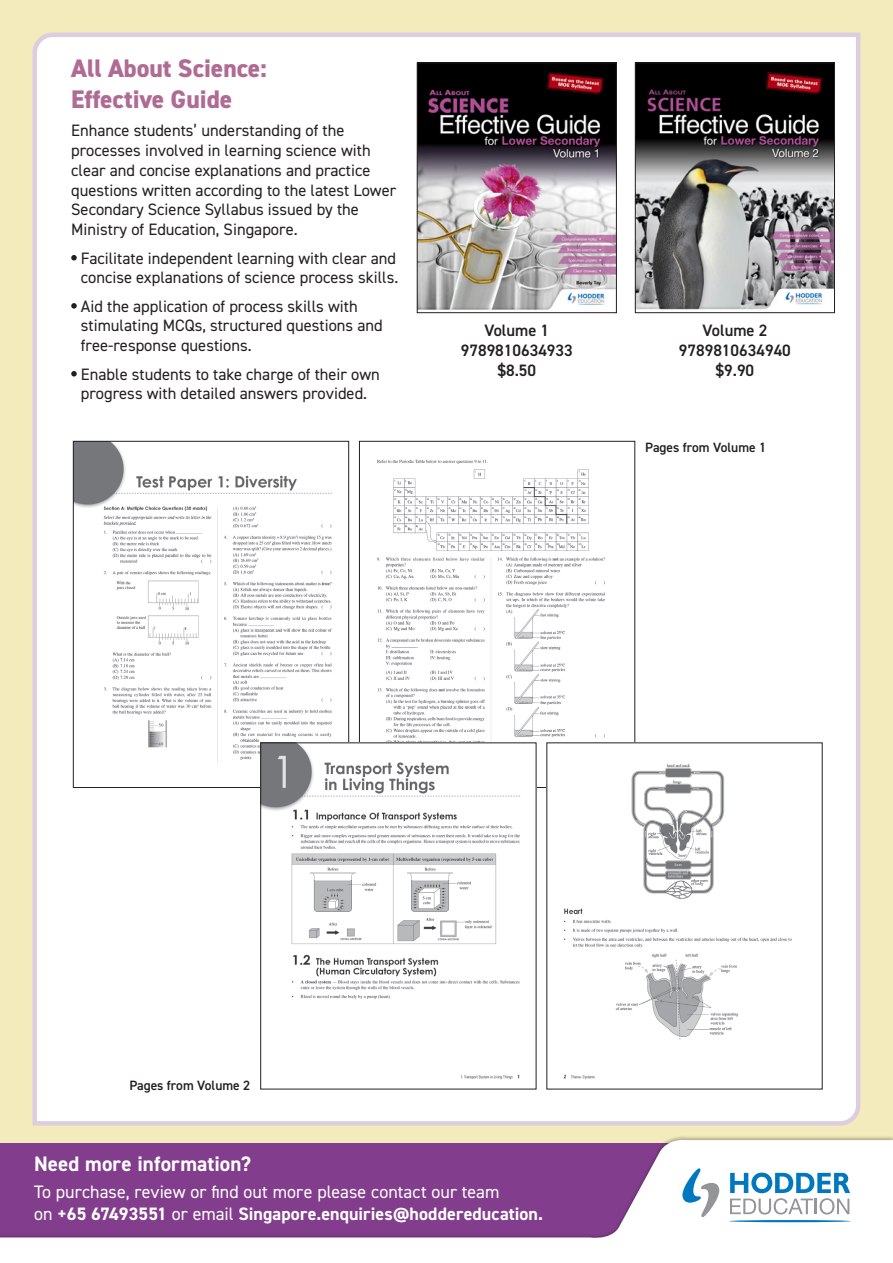
<style>
.page{position:relative;width:893px;height:1263px;background:#fff}
.page>*{position:absolute;margin:0;border:0;box-sizing:border-box;transform-origin:0 0}
.t1{font:800 25.5px/30.6px "DIN2014";color:#b06b94}
.t2{font:700 21px "DIN2014";letter-spacing:.01em;color:#fff}
.t3{font:18px/22.5px "DIN2014";letter-spacing:.005em;color:#fff}
.t4{font:16.5px/19.8px "DIN2014";color:#231f20}
.t5{font:600 16.5px/19.8px "DIN2014";color:#231f20;text-align:center}
.t6{font:600 13.5px "DIN2014";color:#231f20}
.s1{font-weight:700}
</style>
<div class="page">
<div style="left:0;top:0;width:893px;height:1142px;background:#f3ebbb"></div>
<div style="left:32px;top:32px;width:829px;height:1094px;background:#fff"></div>
<svg style="left:71px;top:255px;width:6px;height:5px"></svg>
<svg style="left:71px;top:303px;width:6px;height:6px"></svg>
<svg style="left:71px;top:371px;width:6px;height:5px"></svg>
<img style="left:419px;top:65px;width:196px;height:246px">
<div style="left:417px;top:63px;width:200px;height:250px;border:1px solid #231f20"></div>
<img style="left:75px;top:443px;width:272px;height:343px">
<div style="left:73px;top:441px;width:276px;height:347px;border:1px solid #231f20"></div>
<img style="left:361px;top:443px;width:272px;height:343px">
<img style="left:637px;top:65px;width:196px;height:246px">
<div style="left:635px;top:63px;width:200px;height:250px;border:1px solid #231f20"></div>
<img style="left:262px;top:745px;width:272px;height:342px">
<div style="left:260px;top:743px;width:276px;height:346px;border:1px solid #231f20"></div>
<img style="left:549px;top:745px;width:271px;height:342px">
<svg style="left:0;top:1137px;width:893px;height:101px;fill:#823e8c"></svg>
<svg style="left:730px;top:1172px;width:120px;height:42px"></svg>
<svg style="left:682px;top:1168px;width:37px;height:49px"></svg>
<hr style="left:729px;top:1220px;width:121px;height:2px;background:#0078c0;border-radius:50%">
<p class="t1" style="left:71px;top:53px;width:197px">All About Science:<br>Effective Guide</p>
<p class="t4" style="left:71px;top:120px;width:327px">Enhance students’ understanding of the processes involved in learning science with clear and concise explanations and practice questions written according to the latest Lower Secondary Science Syllabus issued by the Ministry of Education, Singapore.</p>
<p class="t4" style="left:81px;top:248px;width:319px">Facilitate independent learning with clear and concise explanations of science process skills.</p>
<p class="t4" style="left:81px;top:296px;width:303px">Aid the application of process skills with stimulating MCQs, structured questions and free-response questions.</p>
<p class="t4" style="left:81px;top:364px;width:301px">Enable students to take charge of their own progress with detailed answers provided.</p>
<p class="t5" style="left:461px;top:320px;width:113px">Volume 1<br>9789810634933 $8.50</p>
<p class="t5" style="left:679px;top:320px;width:113px">Volume 2<br>9789810634940 $9.90</p>
<p class="t6" style="left:645px;top:438px;width:122px">Pages from Volume 1</p>
<p class="t6" style="left:129px;top:1076px;width:122px">Pages from Volume 2</p>
<p class="t2" style="left:34px;top:1150px;width:218px">Need more information?</p>
<p class="t3" style="left:34px;top:1180px;width:511px">To purchase, review or find out more please contact our team<br>on <span class="s1">+65 67493551</span> or email <span class="s1">Singapore.enquiries@hoddereducation.</span></p>
</div>
